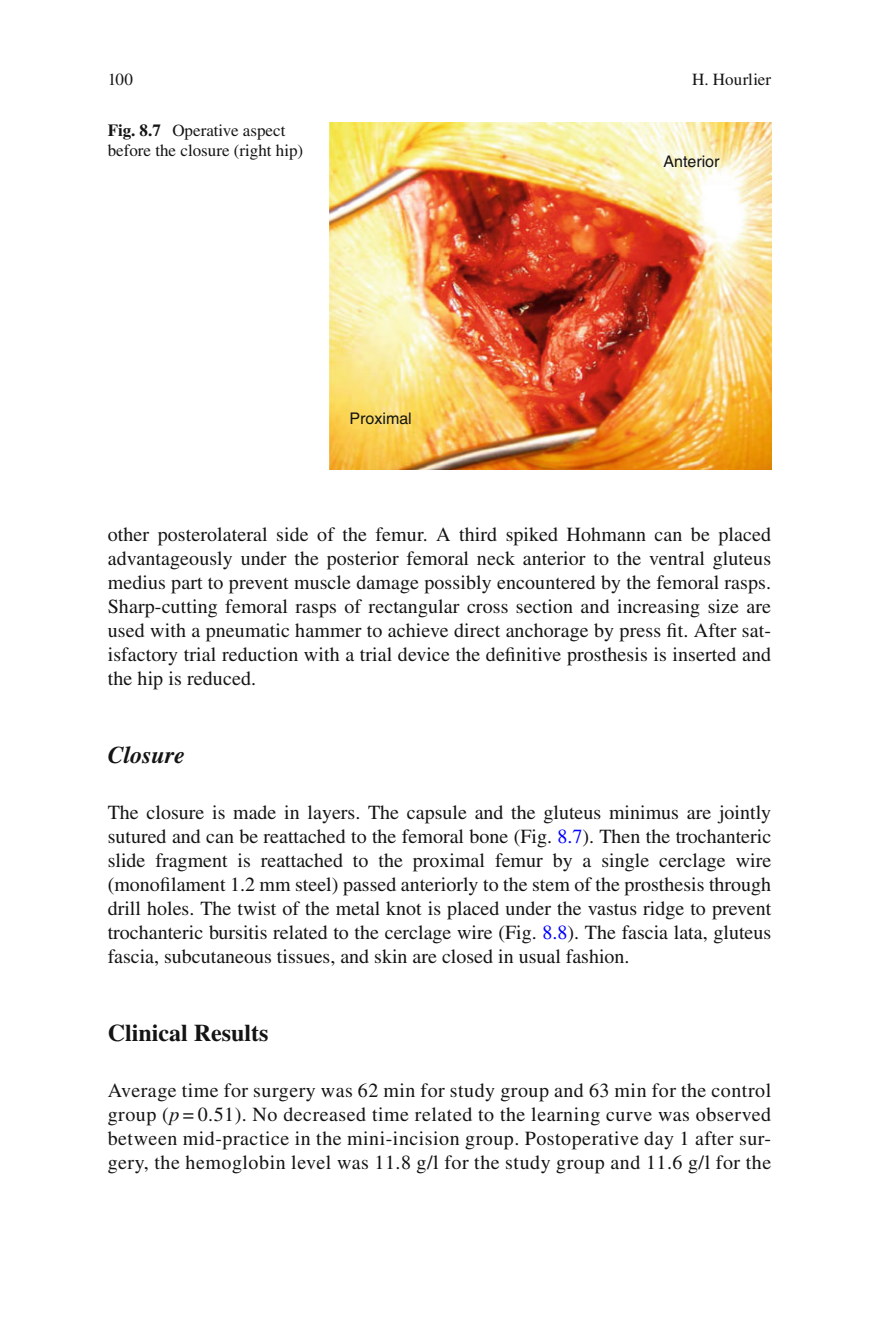
<style>
.page{position:relative;width:879px;height:1333px;background:#fff}
.page>*{position:absolute;margin:0;border:0;box-sizing:border-box;transform-origin:0 0}
.t1{font:700 24px "Times";color:#131413}
.t2{font:italic 700 24px "Times";color:#131413}
.t3{font:20px/24px "Times";letter-spacing:.005em;color:#131413;text-align:justify}
.t4{font:17px/20px "Times";color:#131413}
.t5{font:16px "Helvetica";color:#131413}
.s1{font-weight:700}
.s2{color:#00f}
.s3{font-style:italic}
</style>
<div class="page">
<img style="left:329px;top:122px;width:442px;height:347px">
<p class="t4" style="left:108px;top:71px;width:27px">100</p>
<p class="t4" style="left:692px;top:71px;width:81px">H. Hourlier</p>
<p class="t4" style="left:108px;top:121px;width:197px"><span class="s1">Fig. 8.7</span> Operative aspect before the closure (right hip)</p>
<p class="t5" style="left:350px;top:412px;width:64px">Proximal</p>
<p class="t5" style="left:663px;top:156px;width:58px">Anterior</p>
<p class="t3" style="left:108px;top:524px;width:665px">other posterolateral side of the femur. A third spiked Hohmann can be placed advantageously under the posterior femoral neck anterior to the ventral gluteus medius part to prevent muscle damage possibly encountered by the femoral rasps.<br>Sharp-cutting femoral rasps of rectangular cross section and increasing size are used with a pneumatic hammer to achieve direct anchorage by press fi t. After sat&shy;isfactory trial reduction with a trial device the de fi nitive prosthesis is inserted and the hip is reduced.</p>
<p class="t2" style="left:108px;top:746px;width:79px">Closure</p>
<p class="t3" style="left:108px;top:802px;width:665px">The closure is made in layers. The capsule and the gluteus minimus are jointly sutured and can be reattached to the femoral bone (Fig. <span class="s2">8.7</span> ). Then the trochanteric slide fragment is reattached to the proximal femur by a single cerclage wire (mono fi lament 1.2 mm steel) passed anteriorly to the stem of the prosthesis through drill holes. The twist of the metal knot is placed under the vastus ridge to prevent trochanteric bursitis related to the cerclage wire (Fig. <span class="s2">8.8</span> ). The fascia lata, gluteus fascia, subcutaneous tissues, and skin are closed in usual fashion.</p>
<p class="t1" style="left:108px;top:1024px;width:162px">Clinical Results</p>
<p class="t3" style="left:108px;top:1080px;width:665px">Average time for surgery was 62 min for study group and 63 min for the control group ( <span class="s3">p</span> = 0.51). No decreased time related to the learning curve was observed between mid-practice in the mini-incision group. Postoperative day 1 after sur&shy;gery, the hemoglobin level was 11.8 g/l for the study group and 11.6 g/l for the</p>
</div>
